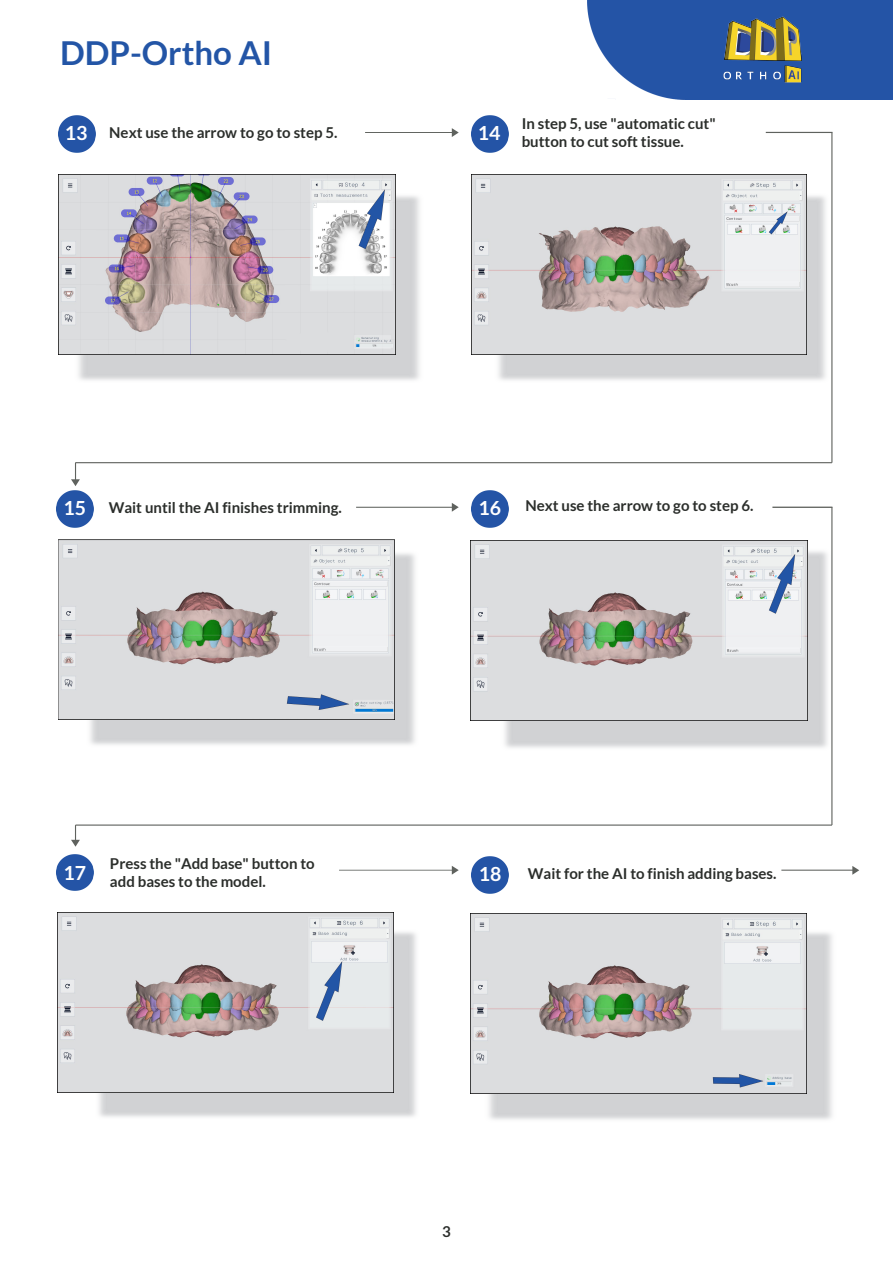
<style>
.page{position:relative;width:893px;height:1263px;background:#fff}
.page>*{position:absolute;margin:0;border:0;box-sizing:border-box;transform-origin:0 0}
.t1{font:700 33px "Lato";color:#2355a6}
.t2{font:700 19.5px "Lato";color:#fff}
.t3{font:700 15px/18px "Lato";color:#2b2e2b}
.s1{font-size:19.5px;color:#fff}
</style>
<div class="page">
<img style="left:471px;top:115px;width:38px;height:38px">
<img style="left:58px;top:115px;width:38px;height:38px">
<img style="left:471px;top:490px;width:38px;height:23px">
<img style="left:56px;top:854px;width:38px;height:37px">
<img style="left:56px;top:490px;width:38px;height:27px">
<img style="left:471px;top:856px;width:38px;height:38px">
<img style="left:58px;top:174px;width:362px;height:206px">
<img style="left:57px;top:517px;width:358px;height:228px">
<img style="left:57px;top:932px;width:359px;height:185px">
<img style="left:471px;top:161px;width:362px;height:255px">
<img style="left:470px;top:513px;width:363px;height:272px">
<img style="left:470px;top:913px;width:362px;height:207px">
<img style="left:471px;top:914px;width:336px;height:179px">
<img style="left:58px;top:540px;width:336px;height:180px">
<img style="left:59px;top:174px;width:336px;height:180px">
<img style="left:472px;top:175px;width:335px;height:179px">
<img style="left:471px;top:541px;width:337px;height:179px">
<img style="left:57px;top:912px;width:337px;height:180px">
<hr style="left:365px;top:132px;width:90px;height:1px;background:#5f625e">
<hr style="left:766px;top:132px;width:66px;height:1px;background:#5f625e">
<hr style="left:831px;top:133px;width:1px;height:330px;background:#5f625e">
<hr style="left:772px;top:507px;width:60px;height:1px;background:#5f625e">
<hr style="left:831px;top:507px;width:1px;height:318px;background:#5f625e">
<hr style="left:75px;top:462px;width:757px;height:1px;background:#5f625e">
<hr style="left:76px;top:824px;width:756px;height:2px;background:#5f625e">
<hr style="left:356px;top:507px;width:100px;height:1px;background:#5f625e">
<hr style="left:339px;top:870px;width:116px;height:1px;background:#5f625e">
<svg style="left:71px;top:463px;width:9px;height:23px"></svg>
<svg style="left:452px;top:503px;width:7px;height:9px"></svg>
<svg style="left:852px;top:866px;width:7px;height:9px"></svg>
<svg style="left:452px;top:128px;width:7px;height:9px"></svg>
<svg style="left:71px;top:825px;width:9px;height:22px"></svg>
<hr style="left:781px;top:870px;width:73px;height:1px;background:#5f625e">
<svg style="left:452px;top:866px;width:7px;height:9px"></svg>
<img style="left:587px;top:0;width:306px;height:100px">
<img style="left:723px;top:6px;width:81px;height:81px">
<h1 class="t1" style="left:60px;top:34px;width:214px">DDP-Ortho AI</h1>
<h2 class="t2" style="left:65px;top:122px;width:24px">13</h2>
<p class="t3" style="left:109px;top:124px;width:230px">Next use the arrow to go to step 5.</p>
<h2 class="t2" style="left:478px;top:122px;width:24px">14</h2>
<p class="t3" style="left:522px;top:114px;width:196px">In step 5, use "automatic cut" button to cut soft tissue.</p>
<p class="t3" style="left:63px;top:498px;width:280px"><span class="s1">15</span> Wait until the AI finishes trimming.</p>
<p class="t3" style="left:525px;top:496px;width:230px">Next use the arrow to go to step 6.</p>
<h2 class="t2" style="left:478px;top:497px;width:24px">16</h2>
<p class="t3" style="left:110px;top:854px;width:206px">Press the "Add base" button to add bases to the model.</p>
<h2 class="t2" style="left:64px;top:861px;width:24px">17</h2>
<h2 class="t2" style="left:479px;top:863px;width:24px">18</h2>
<p class="t3" style="left:528px;top:864px;width:250px">Wait for the AI to finish adding bases.</p>
<p class="t3" style="left:442px;top:1222px;width:10px">3</p>
</div>
